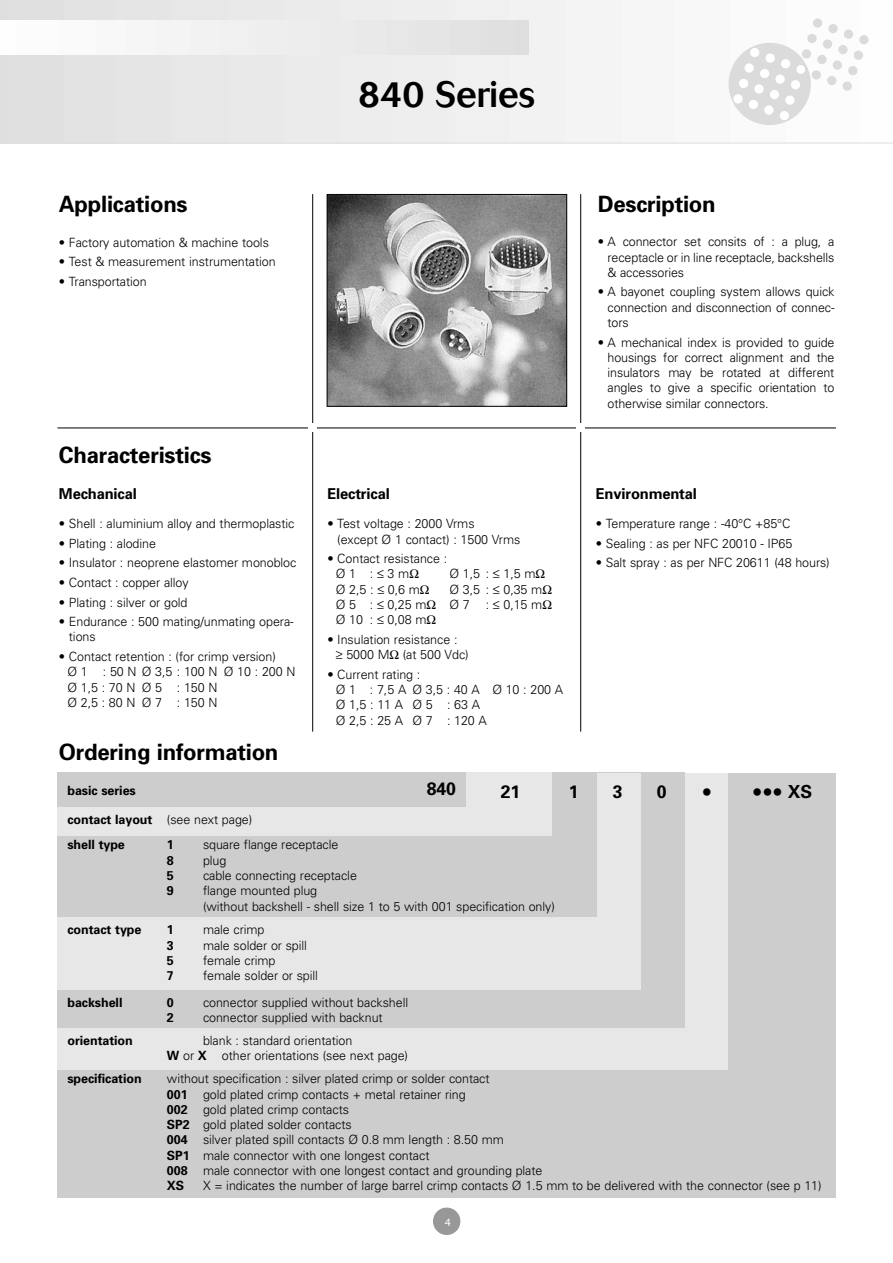
<style>
.page{position:relative;width:893px;height:1263px;background:#fff}
.page>*{position:absolute;margin:0;border:0;box-sizing:border-box;transform-origin:0 0}
.t1{font:500 36px "Cosmos";color:#000;scale:.95 1}
.t2{font:700 30px "Univers";color:#000}
.t3{font:700 22.5px "Univers";letter-spacing:-.01em;color:#000}
.t4{font:700 18px "Univers";color:#000}
.t5{font:700 15px "Univers";letter-spacing:-.01em;color:#000}
.t6{font:300 12.75px/15.3px "Univers";letter-spacing:-.005em;color:#000}
.t7{font:700 12.75px "Univers";letter-spacing:-.005em;color:#000}
.t8{font:300 10.5px "Cosmos";color:#fff}
.s1{font-size:30px}
.s2{font-size:18px}
.s3{font-weight:300}
.s4{font-weight:700}
</style>
<div class="page">
<svg style="left:0;top:0;width:892px;height:143px"></svg>
<div style="left:433px;top:1208px;width:27px;height:27px;background:#999899;border:1px solid #999899;border-radius:50%"></div>
<svg style="left:723px;top:18px;width:146px;height:112px"></svg>
<img style="left:0;top:20px;width:528px;height:35px">
<div style="left:57px;top:773px;width:779px;height:425px;background:#cdcdcd"></div>
<div style="left:57px;top:773px;width:671px;height:297px;background:#e7e7e7"></div>
<div style="left:57px;top:773px;width:628px;height:255px;background:#cdcdcd"></div>
<div style="left:57px;top:773px;width:584px;height:216px;background:#e7e7e7"></div>
<div style="left:57px;top:773px;width:540px;height:143px;background:#cdcdcd"></div>
<div style="left:57px;top:773px;width:495px;height:63px;background:#e7e7e7"></div>
<hr style="left:312px;top:194px;width:1px;height:538px;background:#000">
<hr style="left:580px;top:194px;width:1px;height:538px;background:#000">
<img style="left:329px;top:196px;width:236px;height:209px">
<div style="left:327px;top:194px;width:240px;height:213px;border:1px solid #000"></div>
<hr style="left:57px;top:428px;width:779px;height:1px;background:#000">
<div style="left:308px;top:424px;width:9px;height:8px;background:#fff"></div>
<div style="left:576px;top:424px;width:9px;height:8px;background:#fff"></div>
<div style="left:57px;top:773px;width:409px;height:34px;background:#cdcdcd"></div>
<h1 class="t1" style="left:358px;top:82px;width:188px">840 Series</h1>
<h3 class="t3" style="left:59px;top:196px;width:130px">Applications</h3>
<p class="t6" style="left:59px;top:236px;width:211px">• Factory automation &amp; machine tools</p>
<p class="t6" style="left:59px;top:255px;width:218px">• Test &amp; measurement instrumentation</p>
<p class="t6" style="left:59px;top:275px;width:89px">• Transportation</p>
<h3 class="t3" style="left:59px;top:446px;width:154px">Characteristics</h3>
<p class="t5" style="left:59px;top:488px;width:79px">Mechanical</p>
<p class="t6" style="left:59px;top:517px;width:237px">• Shell : aluminium alloy and thermoplastic</p>
<p class="t6" style="left:59px;top:537px;width:99px">• Plating : alodine</p>
<p class="t6" style="left:59px;top:556px;width:239px">• Insulator : neoprene elastomer monobloc</p>
<p class="t6" style="left:59px;top:576px;width:131px">• Contact : copper alloy</p>
<p class="t6" style="left:59px;top:595px;width:130px">• Plating : silver or gold</p>
<p class="t6" style="left:69px;top:615px;width:226px;text-indent:-10px">• Endurance : 500 mating/unmating opera&shy;tions</p>
<p class="t6" style="left:67px;top:650px;width:229px;text-indent:-9px">• Contact retention : (for crimp version)<br>Ø 1 : 50 N Ø 3,5 : 100 N Ø 10 : 200 N<br>Ø 1,5 : 70 N Ø 5 : 150 N<br>Ø 2,5 : 80 N Ø 7 : 150 N</p>
<p class="t5" style="left:327px;top:488px;width:64px">Electrical</p>
<p class="t6" style="left:337px;top:517px;width:184px;text-indent:-10px">• Test voltage : 2000 Vrms<br>(except Ø 1 contact) : 1500 Vrms</p>
<p class="t6" style="left:336px;top:552px;width:113px;text-indent:-9px">• Contact resistance :<br>Ø 1 : ≤ 3 m</p>
<p class="t6" style="left:449px;top:567px;width:88px">Ø 1,5 : ≤ 1,5 m</p>
<p class="t6" style="left:336px;top:583px;width:86px">Ø 2,5 : ≤ 0,6 m</p>
<p class="t6" style="left:449px;top:583px;width:94px">Ø 3,5 : ≤ 0,35 m</p>
<p class="t6" style="left:336px;top:598px;width:92px">Ø 5 : ≤ 0,25 m</p>
<p class="t6" style="left:449px;top:598px;width:22px">Ø 7</p>
<p class="t6" style="left:485px;top:598px;width:58px">: ≤ 0,15 m</p>
<p class="t6" style="left:336px;top:613px;width:92px">Ø 10 : ≤ 0,08 m</p>
<p class="t6" style="left:336px;top:633px;width:134px;text-indent:-9px">• Insulation resistance :<br>≥ 5000 M (at 500 Vdc)</p>
<p class="t6" style="left:336px;top:668px;width:229px;text-indent:-9px">• Current rating :<br>Ø 1 : 7,5 A Ø 3,5 : 40 A Ø 10 : 200 A<br>Ø 1,5 : 11 A Ø 5 : 63 A<br>Ø 2,5 : 25 A Ø 7 : 120 A</p>
<h3 class="t3" style="left:597px;top:196px;width:119px">Description</h3>
<p class="t6" style="left:607px;top:235px;width:228px;text-align:justify;text-indent:-10px">• A connector set consits of : a plug, a receptacle or in line receptacle, backshells &amp; accessories</p>
<p class="t6" style="left:607px;top:285px;width:228px;text-align:justify;text-indent:-10px">• A bayonet coupling system allows quick connection and disconnection of connec&shy;tors</p>
<p class="t6" style="left:607px;top:336px;width:228px;text-align:justify;text-indent:-10px">• A mechanical index is provided to guide housings for correct alignment and the insulators may be rotated at different angles to give a specific orientation to otherwise similar connectors.</p>
<p class="t5" style="left:595px;top:488px;width:103px">Environmental</p>
<p class="t6" style="left:595px;top:517px;width:196px">• Temperature range : -40°C +85°C</p>
<p class="t6" style="left:595px;top:537px;width:198px">• Sealing : as per NFC 20010 - IP65</p>
<p class="t6" style="left:595px;top:556px;width:235px">• Salt spray : as per NFC 20611 (48 hours)</p>
<h3 class="t3" style="left:59px;top:744px;width:221px">Ordering information</h3>
<p class="t7" style="left:67px;top:785px;width:70px">basic series</p>
<h3 class="t4" style="left:427px;top:782px;width:31px">840</h3>
<h3 class="t4" style="left:501px;top:785px;width:21px">21</h3>
<h3 class="t4" style="left:569px;top:785px;width:11px">1</h3>
<h3 class="t4" style="left:612px;top:785px;width:11px">3</h3>
<h3 class="t4" style="left:657px;top:785px;width:57px">0 <span class="s1">•</span></h3>
<h2 class="t2" style="left:752px;top:779px;width:62px">••• <span class="s2">XS</span></h2>
<p class="t7" style="left:67px;top:815px;width:186px">contact layout <span class="s3">(see next page)</span></p>
<p class="t7" style="left:67px;top:840px;width:59px">shell type</p>
<p class="t7" style="left:167px;top:840px;width:8px">1</p>
<p class="t6" style="left:203px;top:838px;width:137px">square flange receptacle</p>
<p class="t7" style="left:167px;top:855px;width:8px">8</p>
<p class="t6" style="left:203px;top:854px;width:25px">plug</p>
<p class="t7" style="left:167px;top:871px;width:8px">5</p>
<p class="t6" style="left:203px;top:869px;width:155px">cable connecting receptacle</p>
<p class="t7" style="left:167px;top:886px;width:8px">9</p>
<p class="t6" style="left:203px;top:884px;width:353px">flange mounted plug<br>(without backshell - shell size 1 to 5 with 001 specification only)</p>
<p class="t7" style="left:67px;top:925px;width:75px">contact type</p>
<p class="t7" style="left:167px;top:925px;width:8px">1</p>
<p class="t6" style="left:203px;top:923px;width:63px">male crimp</p>
<p class="t7" style="left:167px;top:940px;width:8px">3</p>
<p class="t6" style="left:203px;top:939px;width:105px">male solder or spill</p>
<p class="t7" style="left:167px;top:956px;width:8px">5</p>
<p class="t6" style="left:203px;top:954px;width:74px">female crimp</p>
<p class="t7" style="left:167px;top:971px;width:8px">7</p>
<p class="t6" style="left:203px;top:969px;width:116px">female solder or spill</p>
<p class="t7" style="left:67px;top:997px;width:57px">backshell</p>
<p class="t7" style="left:167px;top:997px;width:8px">0</p>
<p class="t6" style="left:203px;top:996px;width:207px">connector supplied without backshell</p>
<p class="t7" style="left:167px;top:1013px;width:8px">2</p>
<p class="t6" style="left:203px;top:1011px;width:181px">connector supplied with backnut</p>
<p class="t7" style="left:67px;top:1036px;width:67px">orientation</p>
<p class="t6" style="left:167px;top:1034px;width:242px;text-indent:36px">blank : standard orientation<br><span class="s4">W</span> or <span class="s4">X</span> other orientations (see next page)</p>
<p class="t7" style="left:67px;top:1074px;width:76px">specification</p>
<p class="t6" style="left:167px;top:1072px;width:377px">without specification : silver plated crimp or solder contact<br><span class="s4">001</span> gold plated crimp contacts + metal retainer ring<br><span class="s4">002</span> gold plated crimp contacts<br><span class="s4">SP2</span> gold plated solder contacts<br><span class="s4">004</span> silver plated spill contacts Ø 0.8 mm length : 8.50 mm<br><span class="s4">SP1</span> male connector with one longest contact<br><span class="s4">008</span> male connector with one longest contact and grounding plate <span class="s4">XS</span></p>
<p class="t6" style="left:203px;top:1179px;width:620px">X = indicates the number of large barrel crimp contacts Ø 1.5 mm to be delivered with the connector (see p 11)</p>
<p class="t8" style="left:444px;top:1218px;width:8px">4</p>
</div>
